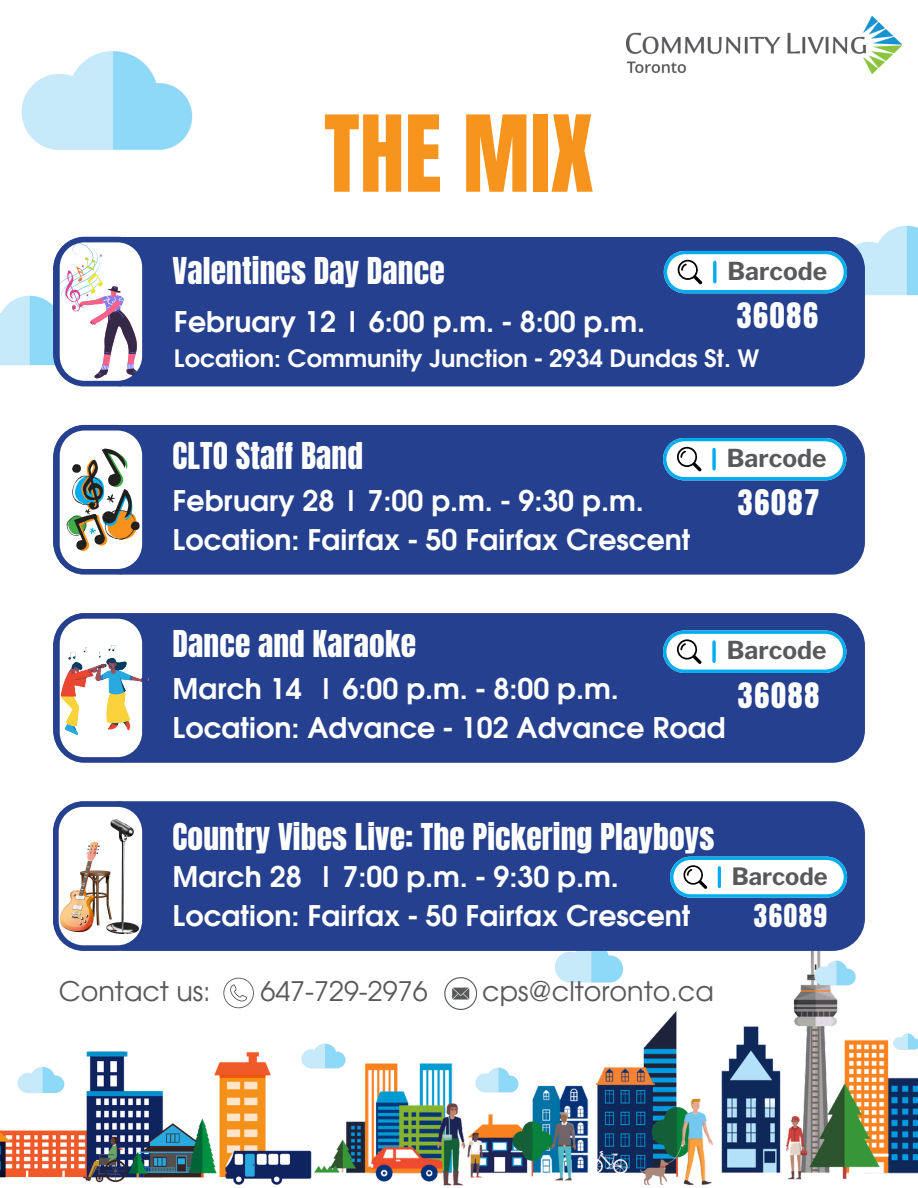
<style>
.page{position:relative;width:918px;height:1188px;background:#fff}
.page>*{position:absolute;margin:0;border:0;box-sizing:border-box;transform-origin:0 0}
.t1{font:90px "Anton";color:#f7941d}
.t2{font:31.5px "Anton";letter-spacing:.005em;color:#fff}
.t3{font:30px "Anton";letter-spacing:.06em;color:#fff}
.t4{font:700 28.5px "Evolventa";color:#fff}
.t5{font:27px "Evolventa";color:#58595b}
.t6{font:27px "Anton";letter-spacing:.06em;color:#fff}
.t7{font:700 24.6px "Libre Franklin";color:#58595b}
.t8{font:700 24px "Evolventa";color:#fff}
.t9{font:700 23.7px "Libre Franklin";color:#58595b}
</style>
<div class="page">
<img style="left:316px;top:818px;width:602px;height:368px">
<img style="left:0;top:1008px;width:316px;height:177px">
<img style="left:21px;top:51px;width:172px;height:99px">
<img style="left:0;top:295px;width:53px;height:71px">
<img style="left:838px;top:225px;width:80px;height:71px">
<img style="left:300px;top:1042px;width:47px;height:29px">
<img style="left:474px;top:1065px;width:47px;height:30px">
<img style="left:551px;top:951px;width:75px;height:35px">
<img style="left:813px;top:959px;width:45px;height:28px">
<img style="left:892px;top:1032px;width:26px;height:18px">
<img style="left:627px;top:16px;width:274px;height:57px">
<svg style="left:223px;top:978px;width:31px;height:30px"></svg>
<svg style="left:444px;top:977px;width:33px;height:33px"></svg>
<div style="left:53px;top:237px;width:812px;height:149px;background:#25408f;border-radius:33px"></div>
<svg style="left:53px;top:237px;width:94px;height:150px"></svg>
<svg style="left:664px;top:251px;width:183px;height:42px"></svg>
<div style="left:53px;top:425px;width:812px;height:150px;background:#25408f;border-radius:33px"></div>
<svg style="left:54px;top:425px;width:93px;height:150px"></svg>
<svg style="left:663px;top:438px;width:183px;height:42px"></svg>
<div style="left:53px;top:613px;width:812px;height:150px;background:#25408f;border-radius:33px"></div>
<svg style="left:54px;top:613px;width:93px;height:150px"></svg>
<svg style="left:663px;top:630px;width:183px;height:43px"></svg>
<div style="left:53px;top:801px;width:812px;height:150px;background:#25408f;border-radius:33px"></div>
<svg style="left:53px;top:801px;width:95px;height:150px"></svg>
<svg style="left:670px;top:857px;width:177px;height:41px"></svg>
<img style="left:61px;top:819px;width:78px;height:115px">
<p class="t1" style="left:324px;top:89px;width:271px">THE MIX</p>
<p class="t2" style="left:173px;top:248px;width:274px">Valentines Day Dance</p>
<p class="t4" style="left:174px;top:309px;width:473px">February 12 | 6:00 p.m. - 8:00 p.m.</p>
<h3 class="t7" style="left:728px;top:256px;width:101px">Barcode</h3>
<h2 class="t3" style="left:737px;top:294px;width:83px">36086</h2>
<h4 class="t8" style="left:174px;top:348px;width:587px">Location: Community Junction - 2934 Dundas St. W</h4>
<h3 class="t2" style="left:173px;top:433px;width:192px">CLTO Staff Band</h3>
<p class="t4" style="left:173px;top:488px;width:473px">February 28 | 7:00 p.m. - 9:30 p.m.</p>
<h2 class="t4" style="left:173px;top:527px;width:519px">Location: Fairfax - 50 Fairfax Crescent</h2>
<h1 class="t2" style="left:173px;top:621px;width:245px">Dance and Karaoke</h1>
<p class="t4" style="left:173px;top:676px;width:448px">March 14 | 6:00 p.m. - 8:00 p.m.</p>
<p class="t7" style="left:727px;top:443px;width:101px">Barcode</p>
<h3 class="t3" style="left:738px;top:481px;width:83px">36087</h3>
<p class="t7" style="left:727px;top:636px;width:101px">Barcode</p>
<h3 class="t3" style="left:738px;top:674px;width:83px">36088</h3>
<p class="t4" style="left:173px;top:716px;width:555px">Location: Advance - 102 Advance Road</p>
<p class="t2" style="left:173px;top:814px;width:543px">Country Vibes Live: The Pickering Playboys</p>
<p class="t4" style="left:173px;top:864px;width:448px">March 28 | 7:00 p.m. - 9:30 p.m.</p>
<p class="t9" style="left:732px;top:862px;width:98px">Barcode</p>
<p class="t4" style="left:173px;top:904px;width:519px">Location: Fairfax - 50 Fairfax Crescent</p>
<h4 class="t6" style="left:754px;top:896px;width:75px">36089</h4>
<h2 class="t5" style="left:59px;top:979px;width:153px">Contact us:</h2>
<p class="t5" style="left:260px;top:979px;width:169px">647-729-2976</p>
<p class="t5" style="left:482px;top:980px;width:233px">cps@cltoronto.ca</p>
</div>
